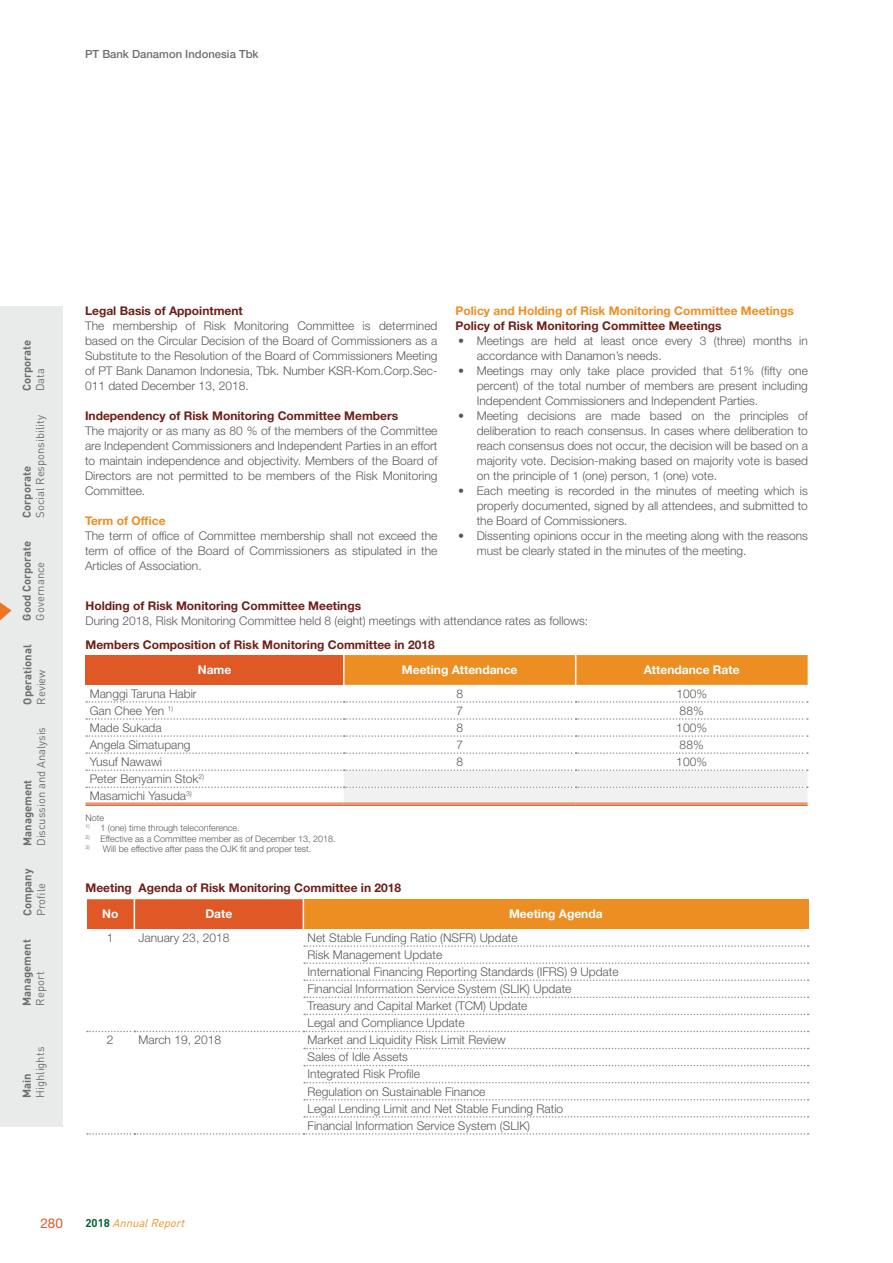
<style>
.page{position:relative;width:893px;height:1263px;background:#fff}
.page>*{position:absolute;margin:0;border:0;box-sizing:border-box;transform-origin:0 0}
.t1{font:13.5px "Helvetica Neue LT Std";color:#e05826}
.t2{font:300 12px/15px "Helvetica Neue LT Std";color:#58595b;text-align:justify}
.t3{font:700 12px "Helvetica Neue LT Std";color:#6c1f17}
.t4{font:700 12px "Helvetica Neue LT Std";color:#ed8e22}
.t5{font:700 12px "Helvetica Neue LT Std";color:#fff}
.t6{font:11.25px "DIN Pro";color:#6d6e71}
.t7{font:700 11.25px "DIN Pro";color:#6d6e71}
.t8{font:500 11.25px "Helvetica Neue LT Std";color:#6d6e71}
.t9{font:italic 11.25px "DIN Pro";color:#ed8e22}
.t10{font:300 9px "Helvetica Neue LT Std";color:#58595b}
.s1{font-weight:700;font-style:normal;color:#006337}
</style>
<div class="page">
<div style="left:0;top:306px;width:63px;height:821px;background:#e9eaea"></div>
<svg style="left:0;top:602px;width:11px;height:18px"></svg>
<div style="left:85px;top:655px;width:259px;height:30px;background:#e05826"></div>
<div style="left:345px;top:655px;width:463px;height:30px;background:#ed8e22"></div>
<svg style="left:86px;top:701px;width:722px;height:2px"></svg>
<svg style="left:86px;top:718px;width:722px;height:2px"></svg>
<svg style="left:86px;top:735px;width:722px;height:2px"></svg>
<hr style="left:343px;top:655px;width:2px;height:30px;background:#fff">
<hr style="left:575px;top:655px;width:1px;height:30px;background:#fff">
<svg style="left:86px;top:752px;width:722px;height:2px"></svg>
<hr style="left:85px;top:803px;width:259px;height:1px;background:#e05826">
<hr style="left:85px;top:804px;width:259px;height:2px;background:#e05826">
<hr style="left:344px;top:804px;width:232px;height:2px;background:#e05826">
<hr style="left:576px;top:804px;width:232px;height:2px;background:#e05826">
<svg style="left:86px;top:769px;width:722px;height:35px"></svg>
<div style="left:87px;top:899px;width:216px;height:30px;background:#e05826"></div>
<div style="left:303px;top:899px;width:505px;height:30px;background:#ed8e22"></div>
<svg style="left:304px;top:945px;width:505px;height:2px"></svg>
<svg style="left:304px;top:962px;width:505px;height:2px"></svg>
<svg style="left:304px;top:979px;width:505px;height:2px"></svg>
<svg style="left:304px;top:996px;width:505px;height:2px"></svg>
<svg style="left:304px;top:1014px;width:505px;height:1px"></svg>
<svg style="left:304px;top:1048px;width:505px;height:1px"></svg>
<svg style="left:304px;top:1065px;width:505px;height:1px"></svg>
<svg style="left:304px;top:1082px;width:505px;height:1px"></svg>
<svg style="left:304px;top:1099px;width:505px;height:1px"></svg>
<svg style="left:304px;top:1116px;width:505px;height:1px"></svg>
<hr style="left:134px;top:899px;width:1px;height:30px;background:#fff">
<hr style="left:303px;top:899px;width:1px;height:30px;background:#fff">
<svg style="left:87px;top:1031px;width:722px;height:1px"></svg>
<svg style="left:87px;top:1133px;width:722px;height:2px"></svg>
<p class="t8" style="left:85px;top:47px;width:175px">PT Bank Danamon Indonesia Tbk</p>
<p class="t7" style="left:19px;top:391px;width:53px;rotate:-90deg">Corporate</p>
<p class="t6" style="left:33px;top:391px;width:25px;rotate:-90deg">Data</p>
<p class="t6" style="left:33px;top:518px;width:104px;rotate:-90deg">Social Responsibility</p>
<p class="t7" style="left:19px;top:518px;width:53px;rotate:-90deg">Corporate</p>
<p class="t7" style="left:19px;top:620px;width:82px;rotate:-90deg">Good Corporate</p>
<p class="t6" style="left:33px;top:620px;width:60px;rotate:-90deg">Governance</p>
<p class="t7" style="left:20px;top:705px;width:61px;rotate:-90deg">Operational</p>
<p class="t6" style="left:33px;top:705px;width:37px;rotate:-90deg">Review</p>
<p class="t6" style="left:33px;top:846px;width:121px;rotate:-90deg">Discussion and Analysis</p>
<p class="t7" style="left:20px;top:846px;width:68px;rotate:-90deg">Management</p>
<p class="t7" style="left:20px;top:916px;width:49px;rotate:-90deg">Company</p>
<p class="t6" style="left:33px;top:916px;width:34px;rotate:-90deg">Profile</p>
<p class="t7" style="left:19px;top:1006px;width:68px;rotate:-90deg">Management</p>
<p class="t6" style="left:33px;top:1006px;width:35px;rotate:-90deg">Report</p>
<p class="t6" style="left:33px;top:1098px;width:53px;rotate:-90deg">Highlights</p>
<p class="t7" style="left:19px;top:1098px;width:26px;rotate:-90deg">Main</p>
<p class="t3" style="left:85px;top:303px;width:159px">Legal Basis of Appointment</p>
<p class="t2" style="left:85px;top:318px;width:354px">The membership of Risk Monitoring Committee is determined based on the Circular Decision of the Board of Commissioners as a Substitute to the Resolution of the Board of Commissioners Meeting of PT Bank Danamon Indonesia, Tbk. Number KSR-Kom.Corp.Sec-011 dated December 13, 2018.</p>
<p class="t3" style="left:85px;top:408px;width:315px">Independency of Risk Monitoring Committee Members</p>
<p class="t2" style="left:85px;top:423px;width:354px">The majority or as many as 80 % of the members of the Committee are Independent Commissioners and Independent Parties in an effort to maintain independence and objectivity. Members of the Board of Directors are not permitted to be members of the Risk Monitoring Committee.</p>
<p class="t4" style="left:85px;top:513px;width:82px">Term of Office</p>
<p class="t2" style="left:85px;top:528px;width:354px">The term of office of Committee membership shall not exceed the term of office of the Board of Commissioners as stipulated in the Articles of Association.</p>
<p class="t4" style="left:455px;top:303px;width:340px">Policy and Holding of Risk Monitoring Committee Meetings</p>
<p class="t3" style="left:455px;top:318px;width:268px">Policy of Risk Monitoring Committee Meetings</p>
<p class="t2" style="left:477px;top:333px;width:333px;text-indent:-19px">• Meetings are held at least once every 3 (three) months in accordance with Danamon’s needs.</p>
<p class="t2" style="left:477px;top:363px;width:333px;text-indent:-19px">• Meetings may only take place provided that 51% (fifty one percent) of the total number of members are present including Independent Commissioners and Independent Parties.</p>
<p class="t2" style="left:477px;top:408px;width:333px;text-indent:-19px">• Meeting decisions are made based on the principles of deliberation to reach consensus. In cases where deliberation to reach consensus does not occur, the decision will be based on a majority vote. Decision-making based on majority vote is based on the principle of 1 (one) person, 1 (one) vote.</p>
<p class="t2" style="left:477px;top:483px;width:333px;text-indent:-19px">• Each meeting is recorded in the minutes of meeting which is properly documented, signed by all attendees, and submitted to the Board of Commissioners.</p>
<p class="t2" style="left:477px;top:528px;width:333px;text-indent:-19px">• Dissenting opinions occur in the meeting along with the reasons must be clearly stated in the minutes of the meeting.</p>
<p class="t3" style="left:85px;top:599px;width:277px">Holding of Risk Monitoring Committee Meetings</p>
<p class="t2" style="left:85px;top:613px;width:504px">During 2018, Risk Monitoring Committee held 8 (eight) meetings with attendance rates as follows:</p>
<p class="t3" style="left:85px;top:637px;width:351px">Members Composition of Risk Monitoring Committee in 2018</p>
<p class="t5" style="left:198px;top:662px;width:35px">Name</p>
<p class="t5" style="left:402px;top:662px;width:117px">Meeting Attendance</p>
<p class="t5" style="left:644px;top:662px;width:97px">Attendance Rate</p>
<p class="t2" style="left:90px;top:686px;width:108px">Manggi Taruna Habir</p>
<p class="t2" style="left:456px;top:686px;width:8px">8</p>
<p class="t2" style="left:676px;top:686px;width:32px">100%</p>
<p class="t2" style="left:90px;top:703px;width:85px">Gan Chee Yen <sup>1)</sup></p>
<p class="t2" style="left:456px;top:703px;width:8px">7</p>
<p class="t2" style="left:680px;top:703px;width:26px">88%</p>
<p class="t2" style="left:90px;top:720px;width:74px">Made Sukada</p>
<p class="t2" style="left:456px;top:720px;width:8px">8</p>
<p class="t2" style="left:676px;top:720px;width:32px">100%</p>
<p class="t2" style="left:90px;top:737px;width:102px">Angela Simatupang</p>
<p class="t2" style="left:456px;top:737px;width:8px">7</p>
<p class="t2" style="left:680px;top:737px;width:26px">88%</p>
<p class="t2" style="left:90px;top:754px;width:74px">Yusuf Nawawi</p>
<p class="t2" style="left:456px;top:754px;width:8px">8</p>
<p class="t2" style="left:676px;top:754px;width:32px">100%</p>
<p class="t2" style="left:90px;top:770px;width:116px;line-height:17.1px">Peter Benyamin Stok<sup>2)<br></sup>Masamichi Yasuda<sup>3)</sup></p>
<p class="t10" style="left:85px;top:812px;width:20px">Note</p>
<p class="t10" style="left:85px;top:823px;width:156px"><sup>1)</sup> 1 (one) time through teleconference.</p>
<p class="t10" style="left:85px;top:833px;width:252px"><sup>2)</sup> Effective as a Committee member as of December 13, 2018.</p>
<p class="t10" style="left:85px;top:844px;width:227px"><sup>3)</sup> Will be effective after pass the OJK fit and proper test.</p>
<p class="t3" style="left:85px;top:880px;width:317px">Meeting Agenda of Risk Monitoring Committee in 2018</p>
<p class="t5" style="left:102px;top:907px;width:18px">No</p>
<p class="t5" style="left:205px;top:907px;width:28px">Date</p>
<p class="t5" style="left:509px;top:907px;width:95px">Meeting Agenda</p>
<p class="t2" style="left:107px;top:930px;width:8px">1</p>
<p class="t2" style="left:139px;top:930px;width:92px">January 23, 2018</p>
<p class="t2" style="left:308px;top:929px;width:312px;line-height:17.1px;text-align:left">Net Stable Funding Ratio (NSFR) Update<br>Risk Management Update<br>International Financing Reporting Standards (IFRS) 9 Update Financial Information Service System (SLIK) Update<br>Treasury and Capital Market (TCM) Update<br>Legal and Compliance Update</p>
<p class="t2" style="left:107px;top:1032px;width:8px">2</p>
<p class="t2" style="left:139px;top:1032px;width:84px">March 19, 2018</p>
<p class="t2" style="left:308px;top:1031px;width:257px;line-height:17.1px;text-align:left">Market and Liquidity Risk Limit Review<br>Sales of Idle Assets<br>Integrated Risk Profile<br>Regulation on Sustainable Finance<br>Legal Lending Limit and Net Stable Funding Ratio Financial Information Service System (SLIK)</p>
<p class="t1" style="left:40px;top:1215px;width:24px">280</p>
<p class="t9" style="left:85px;top:1215px;width:104px"><span class="s1">2 0 1 8</span> AnnualReport</p>
</div>
